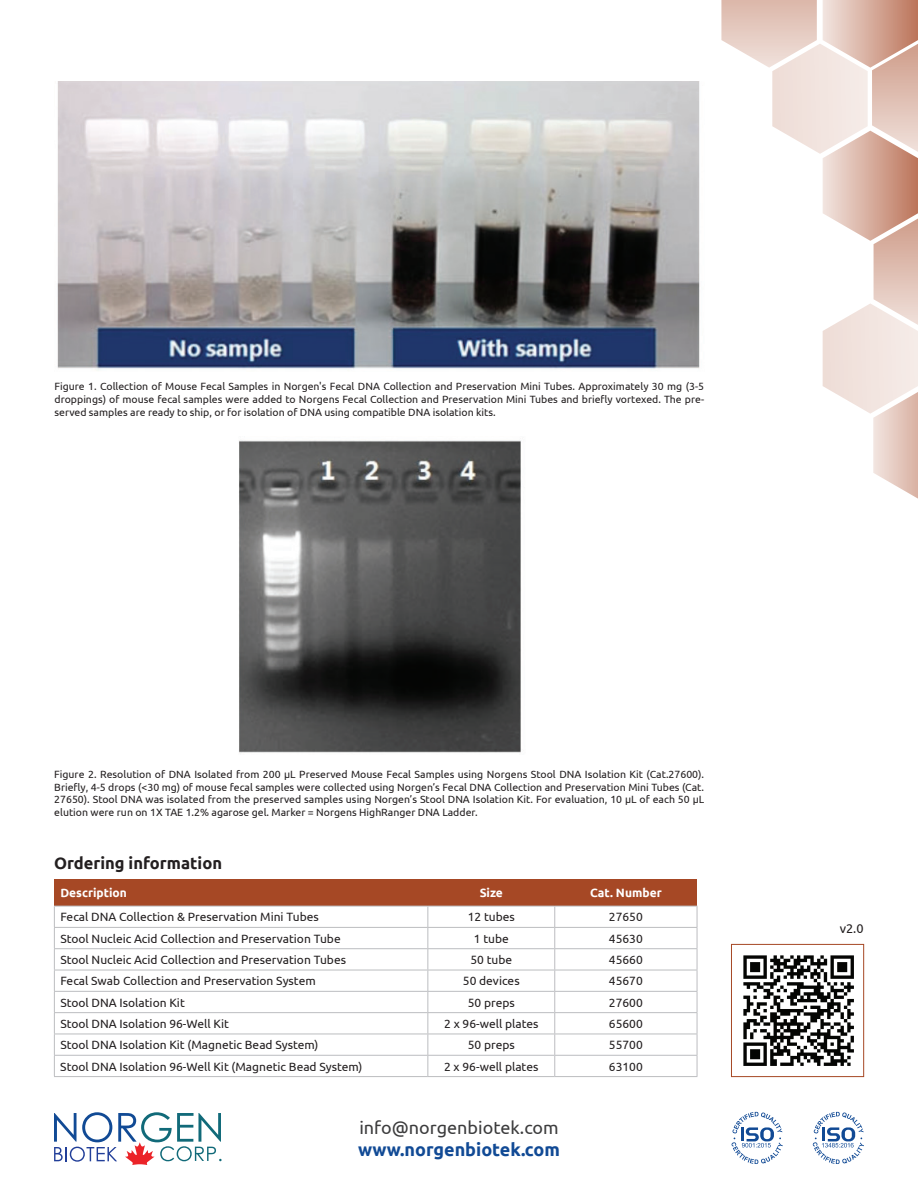
<style>
.page{position:relative;width:918px;height:1188px;background:#fff}
.page>*{position:absolute;margin:0;border:0;box-sizing:border-box;transform-origin:0 0}
.t1{font:18px "Ubuntu";color:#3c3c3d}
.t2{font:700 18px "Ubuntu";color:#114a95}
.t3{font:700 16.5px "Ubuntu";color:#231f20}
.t4{font:12.75px "Ubuntu";color:#231f20}
.t5{font:12px "Ubuntu";color:#231f20}
.t6{font:700 12px "Ubuntu";color:#fff}
.t7{font:10.5px/12.6px "Ubuntu";color:#231f20;text-align:justify}
</style>
<div class="page">
<svg style="left:721px;top:0;width:197px;height:499px"></svg>
<img style="left:57px;top:81px;width:643px;height:289px">
<div style="left:54px;top:879px;width:374px;height:27px;background:#a64825"></div>
<div style="left:428px;top:879px;width:127px;height:27px;background:#a64825"></div>
<div style="left:555px;top:879px;width:142px;height:27px;background:#a64825"></div>
<svg style="left:55px;top:907px;width:642px;height:169px"></svg>
<hr style="left:54px;top:906px;width:374px;height:1px;background:#bcbdc0">
<hr style="left:428px;top:906px;width:127px;height:1px;background:#bcbdc0">
<hr style="left:555px;top:906px;width:142px;height:1px;background:#bcbdc0">
<hr style="left:54px;top:927px;width:374px;height:1px;background:#bcbdc0">
<hr style="left:428px;top:927px;width:127px;height:1px;background:#bcbdc0">
<hr style="left:555px;top:927px;width:142px;height:1px;background:#bcbdc0">
<hr style="left:54px;top:948px;width:374px;height:1px;background:#bcbdc0">
<hr style="left:428px;top:948px;width:127px;height:1px;background:#bcbdc0">
<hr style="left:555px;top:948px;width:142px;height:1px;background:#bcbdc0">
<hr style="left:54px;top:970px;width:374px;height:1px;background:#bcbdc0">
<hr style="left:428px;top:970px;width:127px;height:1px;background:#bcbdc0">
<hr style="left:555px;top:970px;width:142px;height:1px;background:#bcbdc0">
<hr style="left:54px;top:991px;width:374px;height:1px;background:#bcbdc0">
<hr style="left:428px;top:991px;width:127px;height:1px;background:#bcbdc0">
<hr style="left:555px;top:991px;width:142px;height:1px;background:#bcbdc0">
<hr style="left:54px;top:1012px;width:374px;height:1px;background:#bcbdc0">
<hr style="left:428px;top:1012px;width:127px;height:1px;background:#bcbdc0">
<hr style="left:555px;top:1012px;width:142px;height:1px;background:#bcbdc0">
<hr style="left:54px;top:1034px;width:374px;height:1px;background:#bcbdc0">
<hr style="left:428px;top:1034px;width:127px;height:1px;background:#bcbdc0">
<hr style="left:555px;top:1034px;width:142px;height:1px;background:#bcbdc0">
<hr style="left:54px;top:1055px;width:374px;height:1px;background:#bcbdc0">
<svg style="left:54px;top:906px;width:1px;height:170px"></svg>
<hr style="left:428px;top:1055px;width:127px;height:1px;background:#bcbdc0">
<svg style="left:427px;top:906px;width:1px;height:170px"></svg>
<hr style="left:555px;top:1055px;width:142px;height:1px;background:#bcbdc0">
<svg style="left:554px;top:906px;width:1px;height:170px"></svg>
<svg style="left:697px;top:906px;width:1px;height:170px"></svg>
<hr style="left:54px;top:1076px;width:374px;height:1px;background:#bcbdc0">
<hr style="left:428px;top:1076px;width:127px;height:1px;background:#bcbdc0">
<hr style="left:555px;top:1076px;width:142px;height:1px;background:#bcbdc0">
<img style="left:743px;top:955px;width:111px;height:111px">
<div style="left:731px;top:944px;width:133px;height:133px;border:1px solid #a64825"></div>
<img style="left:239px;top:440px;width:282px;height:313px">
<svg style="left:54px;top:1112px;width:168px;height:52px"></svg>
<svg style="left:813px;top:1112px;width:51px;height:52px"></svg>
<svg style="left:731px;top:1112px;width:52px;height:52px"></svg>
<p class="t7" style="left:55px;top:380px;width:651px">Figure 1. Collection of Mouse Fecal Samples in Norgen's Fecal DNA Collection and Preservation Mini Tubes. Approximately 30 mg (3-5 droppings) of mouse fecal samples were added to Norgens Fecal Collection and Preservation Mini Tubes and briefly vortexed. The pre&shy;served samples are ready to ship, or for isolation of DNA using compatible DNA isolation kits.</p>
<p class="t7" style="left:54px;top:768px;width:651px">Figure 2. Resolution of DNA Isolated from 200 µL Preserved Mouse Fecal Samples using Norgens Stool DNA Isolation Kit (Cat.27600).<br>Briefly, 4-5 drops (&lt;30 mg) of mouse fecal samples were collected using Norgen’s Fecal DNA Collection and Preservation Mini Tubes (Cat.<br>27650). Stool DNA was isolated from the preserved samples using Norgen’s Stool DNA Isolation Kit. For evaluation, 10 µL of each 50 µL elution were run on 1X TAE 1.2% agarose gel. Marker = Norgens HighRanger DNA Ladder.</p>
<h2 class="t3" style="left:54px;top:853px;width:170px">Ordering information</h2>
<p class="t6" style="left:60px;top:886px;width:68px">Description</p>
<p class="t6" style="left:480px;top:886px;width:25px">Size</p>
<p class="t6" style="left:590px;top:886px;width:73px">Cat. Number</p>
<p class="t5" style="left:60px;top:910px;width:260px">Fecal DNA Collection &amp; Preservation Mini Tubes</p>
<p class="t5" style="left:468px;top:910px;width:49px">12 tubes</p>
<p class="t5" style="left:609px;top:910px;width:35px">27650</p>
<p class="t5" style="left:60px;top:931px;width:282px">Stool Nucleic Acid Collection and Preservation Tube</p>
<p class="t5" style="left:474px;top:931px;width:37px">1 tube</p>
<p class="t5" style="left:609px;top:931px;width:35px">45630</p>
<p class="t5" style="left:60px;top:952px;width:287px">Stool Nucleic Acid Collection and Preservation Tubes</p>
<p class="t5" style="left:470px;top:952px;width:43px">50 tube</p>
<p class="t5" style="left:609px;top:952px;width:35px">45660</p>
<p class="t5" style="left:60px;top:974px;width:257px">Fecal Swab Collection and Preservation System</p>
<p class="t5" style="left:463px;top:974px;width:58px">50 devices</p>
<p class="t5" style="left:609px;top:974px;width:35px">45670</p>
<p class="t5" style="left:60px;top:995px;width:126px">Stool DNA Isolation Kit</p>
<p class="t5" style="left:468px;top:995px;width:49px">50 preps</p>
<p class="t5" style="left:609px;top:995px;width:35px">27600</p>
<p class="t5" style="left:60px;top:1016px;width:170px">Stool DNA Isolation 96-Well Kit</p>
<p class="t5" style="left:444px;top:1016px;width:96px">2 x 96-well plates</p>
<p class="t5" style="left:609px;top:1016px;width:35px">65600</p>
<p class="t5" style="left:60px;top:1038px;width:260px">Stool DNA Isolation Kit (Magnetic Bead System)</p>
<p class="t5" style="left:468px;top:1038px;width:49px">50 preps</p>
<p class="t5" style="left:609px;top:1038px;width:35px">55700</p>
<p class="t5" style="left:60px;top:1059px;width:304px">Stool DNA Isolation 96-Well Kit (Magnetic Bead System)</p>
<p class="t5" style="left:444px;top:1059px;width:96px">2 x 96-well plates</p>
<p class="t5" style="left:609px;top:1059px;width:35px">63100</p>
<h1 class="t1" style="left:359px;top:1117px;width:201px">info@norgenbiotek.com</h1>
<h1 class="t2" style="left:358px;top:1139px;width:203px">www.norgenbiotek.com</h1>
<p class="t4" style="left:840px;top:920px;width:25px">v2.0</p>
</div>
